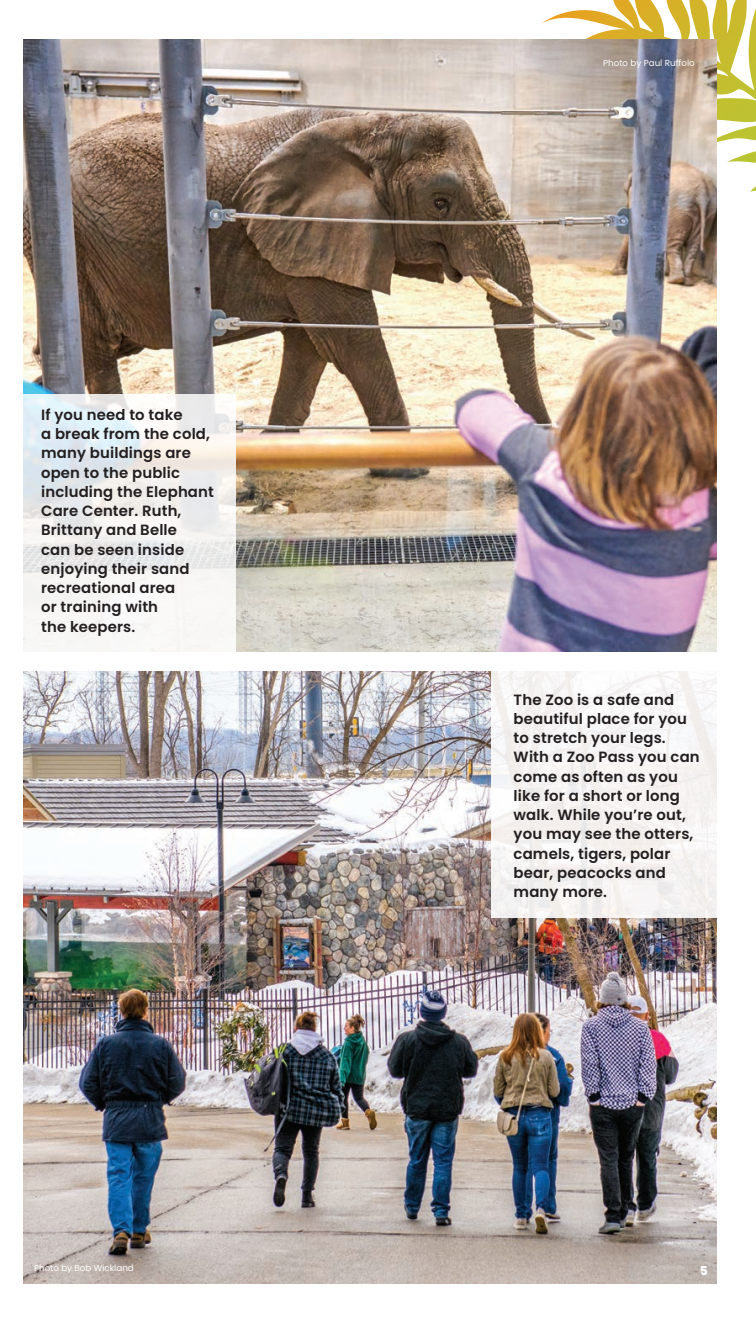
<style>
.page{position:relative;width:756px;height:1323px;background:#fff}
.page>*{position:absolute;margin:0;border:0;box-sizing:border-box;transform-origin:0 0}
.body{font:600 14.88px/19.2px "Poppins";letter-spacing:.01em;color:#231f20}
.t1{font:800 12.25px "Poppins";color:#fff}
.photo_credit{font:8.75px "Poppins";color:#fff}
</style>
<div class="page">
<svg style="left:542px;top:0;width:214px;height:192px"></svg>
<img style="left:24px;top:39px;width:693px;height:612px">
<img style="left:24px;top:672px;width:693px;height:612px">
<svg style="left:24px;top:394px;width:212px;height:257px;fill:#f3f2f2"></svg>
<div style="left:491px;top:672px;width:226px;height:246px;background:#f5f3f2"></div>
<p class="body" style="left:41px;top:405px;width:174px">If you need to take<br>a break from the cold, many buildings are open to the public including the Elephant<br>Care Center. Ruth,<br>Brittany and Belle<br>can be seen inside enjoying their sand recreational area<br>or training with<br>the keepers.</p>
<p class="photo_credit" style="left:34px;top:1263px;width:101px">Photo by Bob Wickland</p>
<p class="photo_credit" style="left:603px;top:58px;width:93px">Photo by Paul Ruffolo</p>
<p class="body" style="left:514px;top:690px;width:188px">The Zoo is a safe and beautiful place for you to stretch your legs.<br>With a Zoo Pass you can come as often as you like for a short or long walk. While you’re out, you may see the otters, camels, tigers, polar bear, peacocks and many more.</p>
<p class="t1" style="left:700px;top:1263px;width:10px">5</p>
</div>
